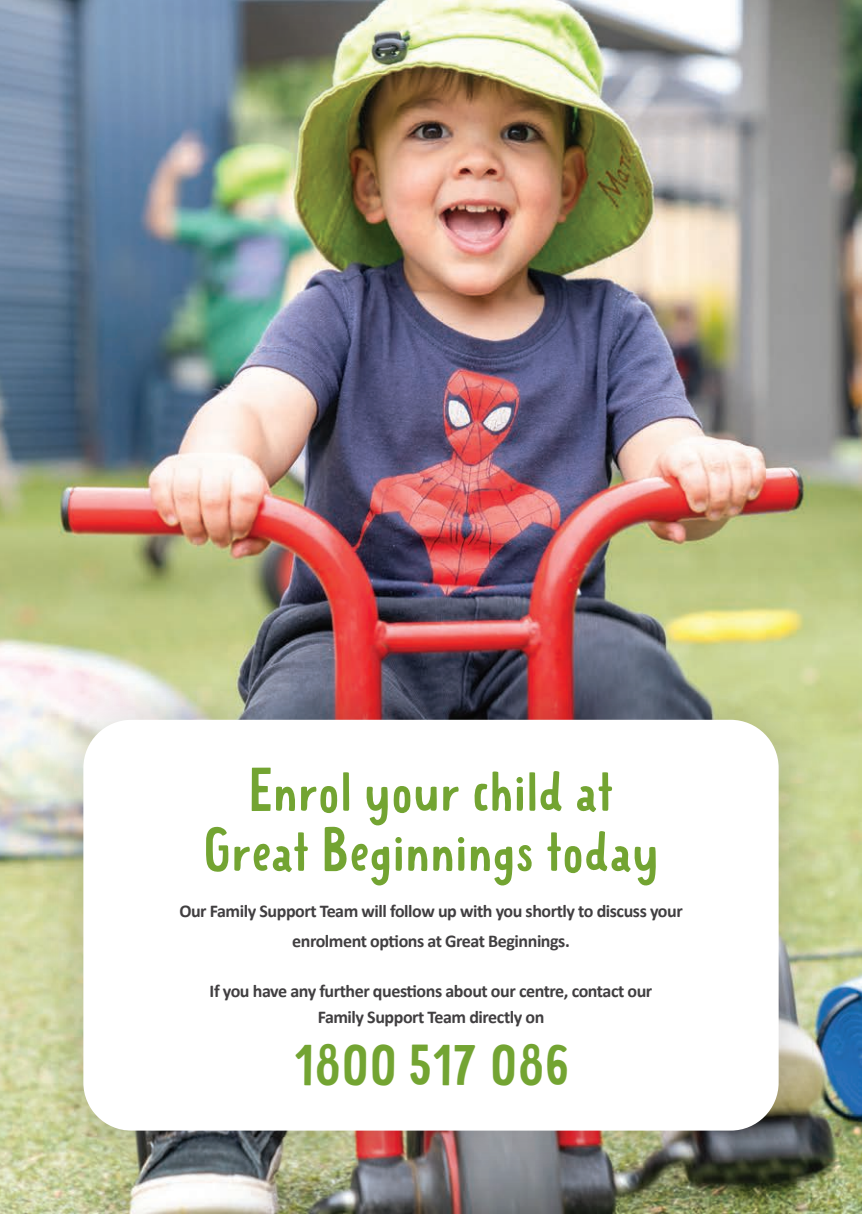
<style>
.page{position:relative;width:862px;height:1214px;background:#fff}
.page>*{position:absolute;margin:0;border:0;box-sizing:border-box;transform-origin:0 0}
.t1{font:700 52px/60px "Little Dinosaur";letter-spacing:-.005em;color:#73a432;text-align:center}
.t2{font:700 48px "Little Dinosaur";color:#73a432}
.t3{font:700 18px/29.6px "Calibri";letter-spacing:-.025em;color:#413f41;text-align:center}
</style>
<div class="page">
<img style="left:0;top:0;width:862px;height:1213px">
<div style="left:32px;top:668px;width:803px;height:519px;background:#231f20;opacity:.22"></div>
<div style="left:83px;top:719px;width:695px;height:411px;background:#fff;border-radius:48px"></div>
<h1 class="t1" style="left:203px;top:759px;width:457px">Enrol your child at<br>Great Beginnings today</h1>
<p class="t3" style="left:179px;top:896px;width:505px">Our Family Support Team will follow up with you shortly to discuss your enrolment options at Great Beginnings.</p>
<p class="t3" style="left:210px;top:978px;width:444px;line-height:25.6px">If you have any further questions about our centre, contact our<br>Family Support Team directly on</p>
<h2 class="t2" style="left:292px;top:1030px;width:280px">1800 517 086</h2>
</div>
